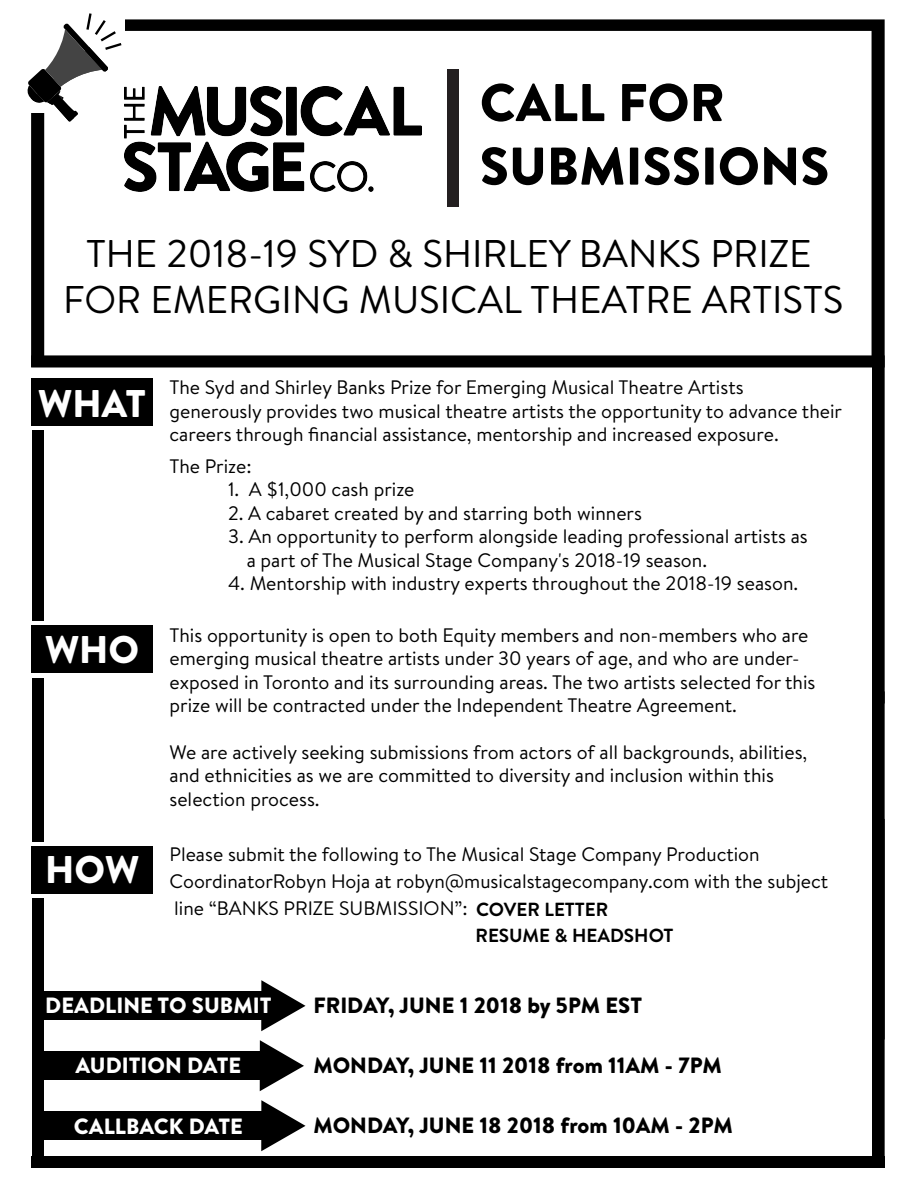
<style>
.page{position:relative;width:918px;height:1188px;background:#fff}
.page>*{position:absolute;margin:0;border:0;box-sizing:border-box;transform-origin:0 0}
.t1{font:900 52.95px/63.6px "Brandon Text";color:#000}
.t2{font:38.55px/46.3px "Brandon Text";color:#000;text-align:center}
.t3{font:900 38.55px "Brandon Text";color:#fff}
.t4{font:900 22.05px "Brandon Text";color:#000}
.t5{font:900 22.05px "Brandon Text";color:#fff}
.t6{font:19.5px/23.4px "Brandon Text";color:#000}
.t7{font:700 18.9px "Brandon Text";color:#000}
.s1{font-weight:700;font-size:18.9px}
</style>
<div class="page">
<div style="left:43px;top:1111px;width:225px;height:29px;background:#000"></div>
<svg style="left:261px;top:1100px;width:45px;height:51px"></svg>
<div style="left:41px;top:1051px;width:225px;height:29px;background:#000"></div>
<svg style="left:260px;top:1040px;width:44px;height:51px"></svg>
<svg style="left:31px;top:19px;width:854px;height:349px"></svg>
<div style="left:27px;top:8px;width:97px;height:105px;background:#fff"></div>
<img style="left:124px;top:87px;width:298px;height:104px">
<div style="left:447px;top:69px;width:12px;height:138px;background:#231f20"></div>
<svg style="left:27px;top:13px;width:95px;height:109px"></svg>
<div style="left:32px;top:378px;width:121px;height:48px;background:#000"></div>
<div style="left:32px;top:626px;width:121px;height:48px;background:#000"></div>
<div style="left:32px;top:430px;width:12px;height:191px;background:#000"></div>
<div style="left:32px;top:678px;width:12px;height:164px;background:#000"></div>
<div style="left:44px;top:991px;width:224px;height:29px;background:#000"></div>
<svg style="left:261px;top:980px;width:45px;height:51px"></svg>
<div style="left:32px;top:846px;width:121px;height:48px;background:#000"></div>
<div style="left:32px;top:898px;width:12px;height:260px;background:#000"></div>
<div style="left:32px;top:1156px;width:853px;height:12px;background:#000"></div>
<h1 class="t1" style="left:480px;top:70px;width:351px">CALL FOR<br>SUBMISSIONS</h1>
<h2 class="t2" style="left:63px;top:229px;width:782px">THE 2018-19 SYD &amp; SHIRLEY BANKS PRIZE<br>FOR EMERGING MUSICAL THEATRE ARTISTS</h2>
<h2 class="t3" style="left:38px;top:376px;width:109px">WHAT</h2>
<p class="t6" style="left:169px;top:375px;width:674px">The Syd and Shirley Banks Prize for Emerging Musical Theatre Artists<br>generously provides two musical theatre artists the opportunity to advance their careers through financial assistance, mentorship and increased exposure.</p>
<p class="t6" style="left:169px;top:454px;width:84px">The Prize:</p>
<p class="t6" style="left:228px;top:477px;width:188px">1. A $1,000 cash prize</p>
<p class="t6" style="left:228px;top:501px;width:416px">2. A cabaret created by and starring both winners</p>
<p class="t6" style="left:247px;top:524px;width:563px;text-indent:-19px">3. An opportunity to perform alongside leading professional artists as a part of The Musical Stage Company's 2018-19 season.</p>
<p class="t6" style="left:228px;top:571px;width:572px">4. Mentorship with industry experts throughout the 2018-19 season.</p>
<h2 class="t3" style="left:45px;top:622px;width:96px">WHO</h2>
<p class="t6" style="left:169px;top:623px;width:648px">This opportunity is open to both Equity members and non-members who are emerging musical theatre artists under 30 years of age, and who are under&shy;exposed in Toronto and its surrounding areas. The two artists selected for this prize will be contracted under the Independent Theatre Agreement.</p>
<p class="t6" style="left:169px;top:740px;width:639px">We are actively seeking submissions from actors of all backgrounds, abilities, and ethnicities as we are committed to diversity and inclusion within this selection process.</p>
<p class="t6" style="left:169px;top:840px;width:660px;line-height:27px">Please submit the following to The Musical Stage Company Production<br>CoordinatorRobyn Hoja at robyn@musicalstagecompany.com with the subject line “BANKS PRIZE SUBMISSION”: <span class="s1">COVER LETTER</span></p>
<h2 class="t3" style="left:45px;top:843px;width:96px">HOW</h2>
<p class="t5" style="left:45px;top:990px;width:228px">DEADLINE TO SUBMIT</p>
<p class="t7" style="left:476px;top:922px;width:200px">RESUME &amp; HEADSHOT</p>
<p class="t4" style="left:313px;top:990px;width:330px">FRIDAY, JUNE 1 2018 by 5PM EST</p>
<p class="t5" style="left:76px;top:1050px;width:167px">AUDITION DATE</p>
<p class="t4" style="left:313px;top:1050px;width:410px">MONDAY, JUNE 11 2018 from 11AM - 7PM</p>
<p class="t5" style="left:74px;top:1111px;width:170px">CALLBACK DATE</p>
<p class="t4" style="left:313px;top:1110px;width:421px">MONDAY, JUNE 18 2018 from 10AM - 2PM</p>
</div>
